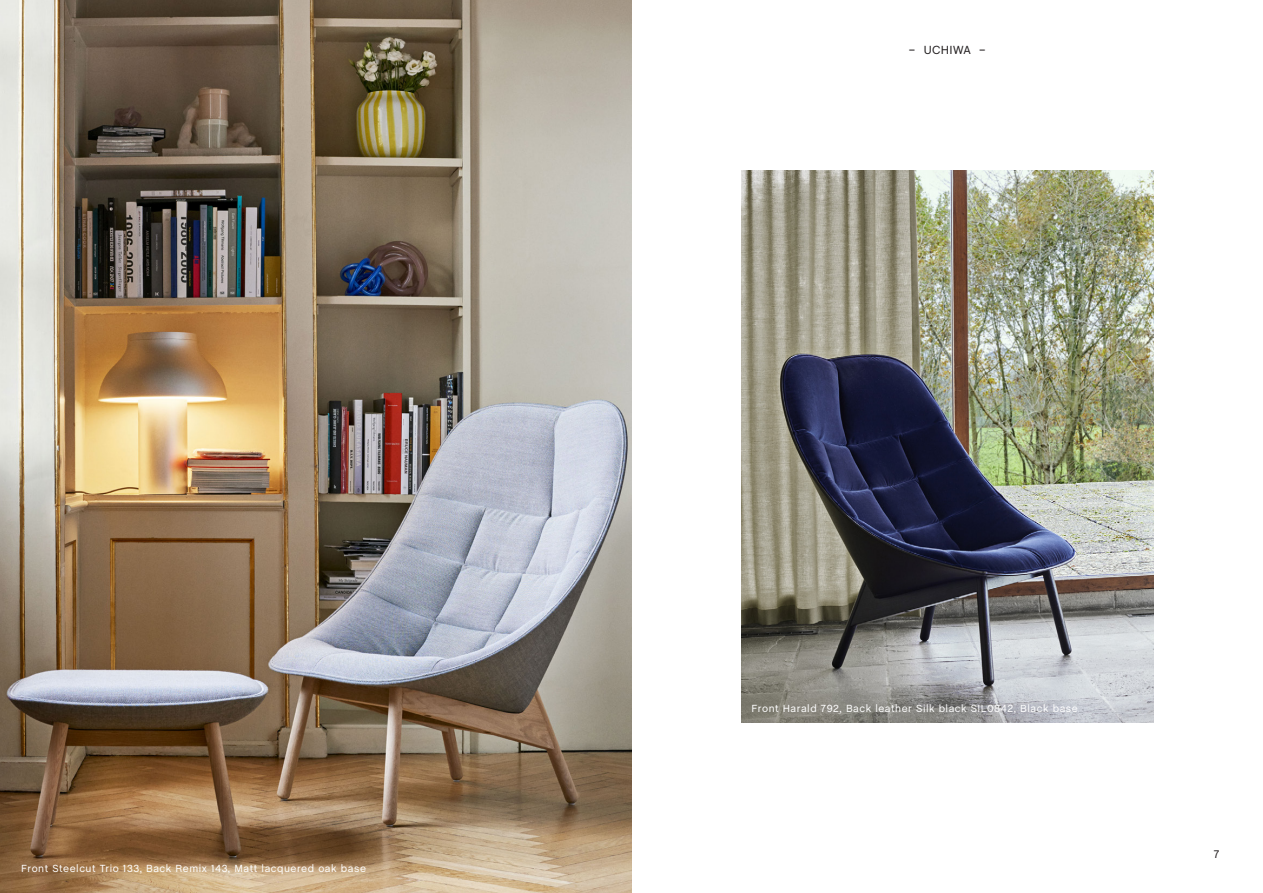
<style>
.page{position:relative;width:1263px;height:893px;background:#fff}
.page>*{position:absolute;margin:0;border:0;box-sizing:border-box;transform-origin:0 0}
._03_Page_Header{font:12px "Chalet";letter-spacing:.03em;color:#231f20}
.t1{font:11.25px "Chalet";color:#231f20}
._08_Caption_text{font:10.5px "Chalet";letter-spacing:.05em;color:#fff}
</style>
<div class="page">
<img style="left:0;top:0;width:631px;height:893px">
<img style="left:741px;top:170px;width:412px;height:553px">
<p class="_08_Caption_text" style="left:21px;top:862px;width:346px">Front Steelcut Trio 133, Back Remix 143, Matt lacquered oak base</p>
<p class="_03_Page_Header" style="left:909px;top:43px;width:78px">– UCHIWA –</p>
<p class="_08_Caption_text" style="left:752px;top:702px;width:328px">Front Harald 792, Back leather Silk black SIL0842, Black base</p>
<p class="t1" style="left:1214px;top:847px;width:7px">7</p>
</div>
